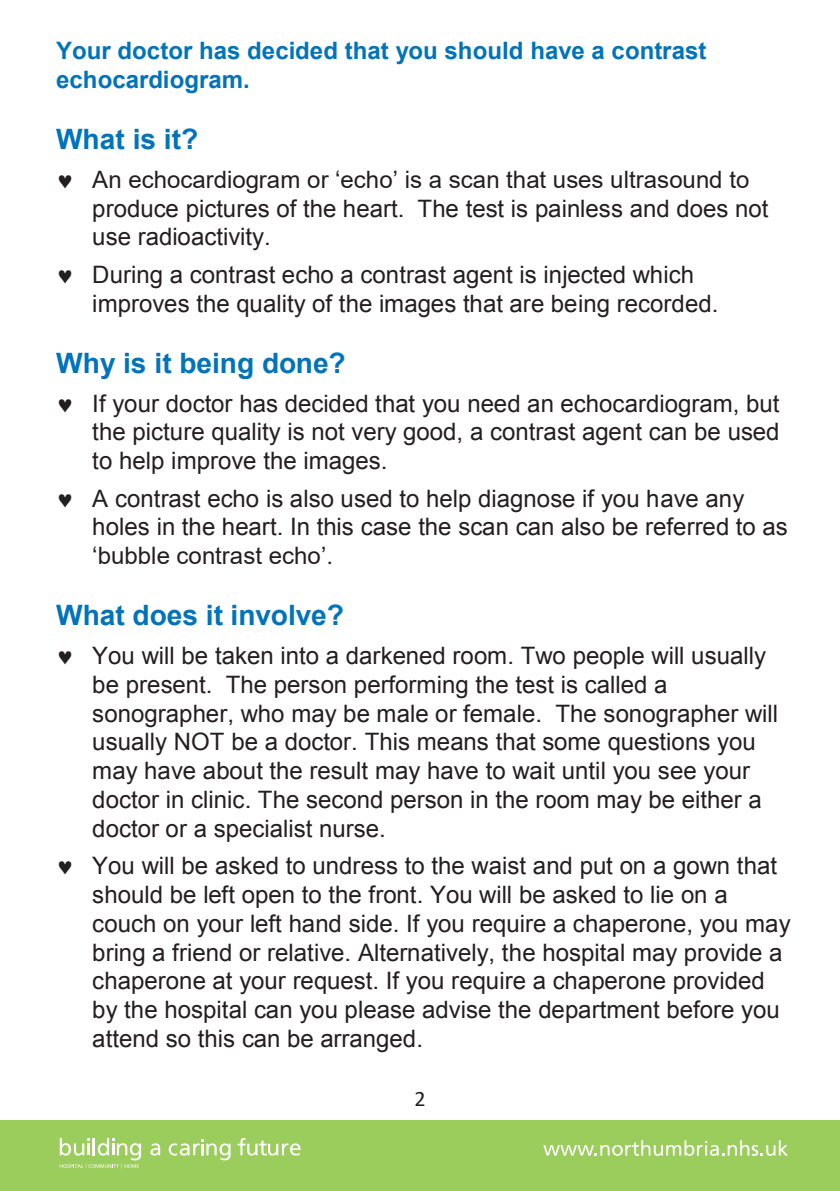
<style>
.page{position:relative;width:840px;height:1191px;background:#fff}
.page>*{position:absolute;margin:0;border:0;box-sizing:border-box;transform-origin:0 0}
.t1{font:700 28px "Arial";color:#0173bb}
.t2{font:24px/28.8px "Arial";color:#231f20}
.t3{font:700 24px/28.8px "Arial";color:#0173bb}
.t4{font:22px "Calibri";color:#231f20}
</style>
<div class="page">
<div style="left:0;top:1120px;width:839px;height:71px;background:#9bcd5c"></div>
<svg style="left:150px;top:1143px;width:10px;height:12px"></svg>
<svg style="left:168px;top:1139px;width:62px;height:21px"></svg>
<svg style="left:237px;top:1138px;width:63px;height:17px"></svg>
<svg style="left:60px;top:1137px;width:81px;height:31px"></svg>
<svg style="left:543px;top:1140px;width:244px;height:15px"></svg>
<p class="t3" style="left:56px;top:37px;width:651px">Your doctor has decided that you should have a contrast echocardiogram.</p>
<p class="t1" style="left:56px;top:121px;width:143px">What is it?</p>
<p class="t2" style="left:92px;top:165px;width:677px">An echocardiogram or ‘echo’ is a scan that uses ultrasound to produce pictures of the heart. The test is painless and does not use radioactivity.</p>
<p class="t2" style="left:92px;top:260px;width:627px">During a contrast echo a contrast agent is injected which improves the quality of the images that are being recorded.</p>
<p class="t1" style="left:56px;top:344px;width:291px">Why is it being done?</p>
<p class="t2" style="left:92px;top:389px;width:688px;text-align:justify">If your doctor has decided that you need an echocardiogram, but the picture quality is not very good, a contrast agent can be used to help improve the images.</p>
<p class="t2" style="left:92px;top:484px;width:696px">A contrast echo is also used to help diagnose if you have any holes in the heart. In this case the scan can also be referred to as ‘bubble contrast echo’.</p>
<p class="t1" style="left:56px;top:597px;width:289px">What does it involve?</p>
<p class="t2" style="left:92px;top:641px;width:687px">You will be taken into a darkened room. Two people will usually be present. The person performing the test is called a sonographer, who may be male or female. The sonographer will usually NOT be a doctor. This means that some questions you may have about the result may have to wait until you see your doctor in clinic. The second person in the room may be either a doctor or a specialist nurse.</p>
<p class="t2" style="left:92px;top:851px;width:699px">You will be asked to undress to the waist and put on a gown that should be left open to the front. You will be asked to lie on a couch on your left hand side. If you require a chaperone, you may bring a friend or relative. Alternatively, the hospital may provide a chaperone at your request. If you require a chaperone provided by the hospital can you please advise the department before you attend so this can be arranged.</p>
<p class="t4" style="left:414px;top:1083px;width:13px">2</p>
</div>
